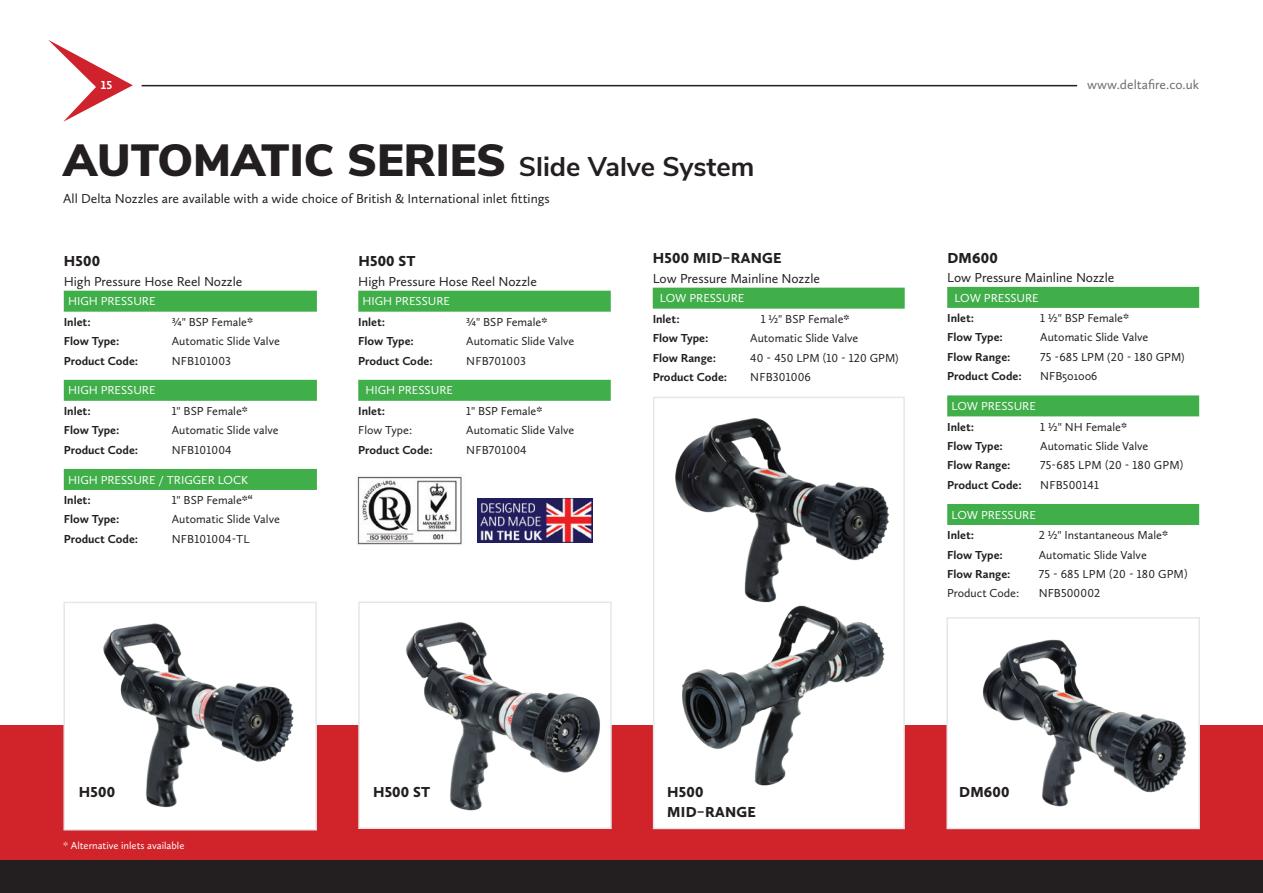
<style>
.page{position:relative;width:1263px;height:893px;background:#fff}
.page>*{position:absolute;margin:0;border:0;box-sizing:border-box;transform-origin:0 0}
.t1{font:700 27px "Nunito Sans";color:#231f20}
.t2{font:900 15px/19.8px "Calluna Sans";letter-spacing:.015em;color:#231f20}
.t3{font:13.5px "Calluna Sans";color:#231f20}
.t4{font:13.5px "Calluna Sans";color:#6c6d70}
.t5{font:12px "Calluna Sans";color:#231f20}
.t6{font:700 12px "Calluna Sans";color:#231f20}
.t7{font:12px "Calluna Sans";color:#fff}
.t8{font:700 12px "Calluna Sans";color:#fff}
.t9{font:10.5px "Calluna Sans";color:#fff}
.s1{font-weight:900;font-size:45px}
.s2{font-weight:700}
</style>
<div class="page">
<div style="left:0;top:726px;width:1263px;height:167px;background:#d1232a"></div>
<hr style="left:142px;top:85px;width:935px;height:1px;background:#231f20">
<svg style="left:48px;top:40px;width:85px;height:82px"></svg>
<div style="left:63px;top:602px;width:254px;height:228px;background:#fff;border:2px solid #e6e7e9"></div>
<div style="left:653px;top:397px;width:252px;height:432px;background:#fff;border:2px solid #e6e7e9"></div>
<div style="left:946px;top:617px;width:254px;height:212px;background:#fff;border:2px solid #e6e7e9"></div>
<div style="left:358px;top:601px;width:254px;height:228px;background:#fff;border:2px solid #e6e7e9"></div>
<div style="left:64px;top:291px;width:253px;height:21px;background:#40ae49"></div>
<div style="left:64px;top:380px;width:253px;height:21px;background:#40ae49"></div>
<div style="left:64px;top:469px;width:253px;height:21px;background:#40ae49"></div>
<img style="left:103px;top:612px;width:214px;height:204px">
<img style="left:389px;top:617px;width:237px;height:212px">
<img style="left:675px;top:418px;width:215px;height:178px">
<img style="left:969px;top:624px;width:247px;height:204px">
<div style="left:358px;top:291px;width:253px;height:21px;background:#40ae49"></div>
<div style="left:358px;top:380px;width:253px;height:21px;background:#40ae49"></div>
<div style="left:653px;top:288px;width:252px;height:21px;background:#40ae49"></div>
<div style="left:947px;top:287px;width:252px;height:21px;background:#40ae49"></div>
<div style="left:947px;top:395px;width:252px;height:21px;background:#40ae49"></div>
<div style="left:947px;top:504px;width:252px;height:21px;background:#40ae49"></div>
<img style="left:682px;top:596px;width:225px;height:205px">
<img style="left:357px;top:476px;width:105px;height:69px">
<img style="left:478px;top:498px;width:115px;height:44px">
<div style="left:0;top:860px;width:1263px;height:33px;background:#231f20"></div>
<p class="t8" style="left:101px;top:77px;width:13px">15</p>
<h1 class="t1" style="left:63px;top:147px;width:693px"><span class="s1">AUTOMATIC SERIES</span> Slide Valve System</h1>
<p class="t3" style="left:63px;top:190px;width:488px">All Delta Nozzles are available with a wide choice of British &amp; International inlet fittings</p>
<p class="t2" style="left:64px;top:251px;width:38px">H500</p>
<p class="t3" style="left:64px;top:273px;width:180px">High Pressure Hose Reel Nozzle</p>
<p class="t7" style="left:68px;top:294px;width:89px">HIGH PRESSURE</p>
<p class="t6" style="left:64px;top:314px;width:28px">Inlet:</p>
<p class="t5" style="left:172px;top:315px;width:83px">3/4" BSP Female<span class="s2">*</span></p>
<p class="t6" style="left:64px;top:334px;width:57px">Flow Type:</p>
<p class="t5" style="left:172px;top:334px;width:110px">Automatic Slide Valve</p>
<p class="t6" style="left:64px;top:353px;width:76px">Product Code:</p>
<p class="t5" style="left:172px;top:353px;width:61px">NFB101003</p>
<p class="t7" style="left:68px;top:383px;width:89px">HIGH PRESSURE</p>
<p class="t6" style="left:64px;top:403px;width:28px">Inlet:</p>
<p class="t5" style="left:172px;top:404px;width:78px">1" BSP Female<span class="s2">*</span></p>
<p class="t6" style="left:64px;top:423px;width:57px">Flow Type:</p>
<p class="t5" style="left:172px;top:423px;width:108px">Automatic Slide valve</p>
<p class="t6" style="left:64px;top:442px;width:76px">Product Code:</p>
<p class="t5" style="left:172px;top:442px;width:61px">NFB101004</p>
<p class="t7" style="left:68px;top:472px;width:182px">HIGH PRESSURE / TRIGGER LOCK</p>
<p class="t6" style="left:64px;top:493px;width:28px">Inlet:</p>
<p class="t5" style="left:172px;top:493px;width:83px">1" BSP Female<span class="s2">*“</span></p>
<p class="t6" style="left:64px;top:512px;width:57px">Flow Type:</p>
<p class="t5" style="left:172px;top:512px;width:110px">Automatic Slide Valve</p>
<p class="t6" style="left:64px;top:531px;width:76px">Product Code:</p>
<p class="t5" style="left:172px;top:532px;width:79px">NFB101004-TL</p>
<p class="t2" style="left:358px;top:251px;width:59px">H500 ST</p>
<p class="t3" style="left:358px;top:273px;width:180px">High Pressure Hose Reel Nozzle</p>
<p class="t7" style="left:362px;top:294px;width:89px">HIGH PRESSURE</p>
<p class="t6" style="left:358px;top:314px;width:28px">Inlet:</p>
<p class="t5" style="left:466px;top:315px;width:83px">3/4" BSP Female<span class="s2">*</span></p>
<p class="t6" style="left:358px;top:334px;width:57px">Flow Type:</p>
<p class="t5" style="left:466px;top:334px;width:110px">Automatic Slide Valve</p>
<p class="t6" style="left:358px;top:353px;width:76px">Product Code:</p>
<p class="t5" style="left:466px;top:353px;width:61px">NFB701003</p>
<p class="t7" style="left:365px;top:383px;width:89px">HIGH PRESSURE</p>
<p class="t6" style="left:358px;top:403px;width:28px">Inlet:</p>
<p class="t5" style="left:466px;top:404px;width:78px">1" BSP Female<span class="s2">*</span></p>
<p class="t5" style="left:358px;top:423px;width:55px">Flow Type:</p>
<p class="t5" style="left:466px;top:423px;width:110px">Automatic Slide Valve</p>
<p class="t6" style="left:358px;top:442px;width:76px">Product Code:</p>
<p class="t5" style="left:466px;top:442px;width:62px">NFB701004</p>
<p class="t2" style="left:653px;top:248px;width:130px">H500 MID–RANGE</p>
<p class="t3" style="left:653px;top:270px;width:169px">Low Pressure Mainline Nozzle</p>
<p class="t7" style="left:660px;top:291px;width:86px">LOW PRESSURE</p>
<p class="t6" style="left:653px;top:311px;width:28px">Inlet:</p>
<p class="t5" style="left:761px;top:311px;width:90px">1 1/2" BSP Female<span class="s2">*</span></p>
<p class="t6" style="left:653px;top:331px;width:57px">Flow Type:</p>
<p class="t5" style="left:750px;top:331px;width:110px">Automatic Slide Valve</p>
<p class="t6" style="left:653px;top:350px;width:65px">Flow Range:</p>
<p class="t5" style="left:750px;top:350px;width:150px">40 - 450 LPM (10 - 120 GPM)</p>
<p class="t6" style="left:653px;top:370px;width:76px">Product Code:</p>
<p class="t5" style="left:750px;top:370px;width:62px">NFB301006</p>
<p class="t4" style="left:1087px;top:76px;width:114px">www.deltafire.co.uk</p>
<p class="t2" style="left:947px;top:247px;width:52px">DM600</p>
<p class="t3" style="left:947px;top:269px;width:169px">Low Pressure Mainline Nozzle</p>
<p class="t7" style="left:954px;top:290px;width:86px">LOW PRESSURE</p>
<p class="t6" style="left:947px;top:311px;width:28px">Inlet:</p>
<p class="t5" style="left:1040px;top:311px;width:90px">1 1/2" BSP Female<span class="s2">*</span></p>
<p class="t6" style="left:947px;top:330px;width:57px">Flow Type:</p>
<p class="t5" style="left:1040px;top:330px;width:110px">Automatic Slide Valve</p>
<p class="t6" style="left:947px;top:349px;width:65px">Flow Range:</p>
<p class="t5" style="left:1040px;top:350px;width:146px">75 -685 LPM (20 - 180 GPM)</p>
<p class="t6" style="left:947px;top:369px;width:76px">Product Code:</p>
<p class="t5" style="left:1040px;top:369px;width:59px">NFB501006</p>
<p class="t7" style="left:951px;top:399px;width:86px">LOW PRESSURE</p>
<p class="t6" style="left:947px;top:419px;width:28px">Inlet:</p>
<p class="t5" style="left:1040px;top:419px;width:88px">1 1/2" NH Female<span class="s2">*</span></p>
<p class="t6" style="left:947px;top:438px;width:57px">Flow Type:</p>
<p class="t5" style="left:1040px;top:439px;width:110px">Automatic Slide Valve</p>
<p class="t6" style="left:947px;top:458px;width:65px">Flow Range:</p>
<p class="t5" style="left:1040px;top:458px;width:144px">75-685 LPM (20 - 180 GPM)</p>
<p class="t6" style="left:947px;top:477px;width:76px">Product Code:</p>
<p class="t5" style="left:1040px;top:477px;width:60px">NFB500141</p>
<p class="t7" style="left:951px;top:507px;width:86px">LOW PRESSURE</p>
<p class="t6" style="left:947px;top:528px;width:28px">Inlet:</p>
<p class="t5" style="left:1039px;top:528px;width:131px">2 1/2" Instantaneous Male<span class="s2">*</span></p>
<p class="t6" style="left:947px;top:547px;width:57px">Flow Type:</p>
<p class="t5" style="left:1039px;top:547px;width:110px">Automatic Slide Valve</p>
<p class="t6" style="left:947px;top:566px;width:65px">Flow Range:</p>
<p class="t5" style="left:1039px;top:567px;width:150px">75 - 685 LPM (20 - 180 GPM)</p>
<p class="t5" style="left:947px;top:586px;width:74px">Product Code:</p>
<p class="t5" style="left:1039px;top:586px;width:63px">NFB500002</p>
<p class="t2" style="left:79px;top:782px;width:38px">H500</p>
<p class="t2" style="left:373px;top:782px;width:59px">H500 ST</p>
<p class="t2" style="left:667px;top:782px;width:90px">H500<br>MID–RANGE</p>
<p class="t2" style="left:959px;top:782px;width:52px">DM600</p>
<p class="t9" style="left:63px;top:839px;width:123px">* Alternative inlets available</p>
</div>
